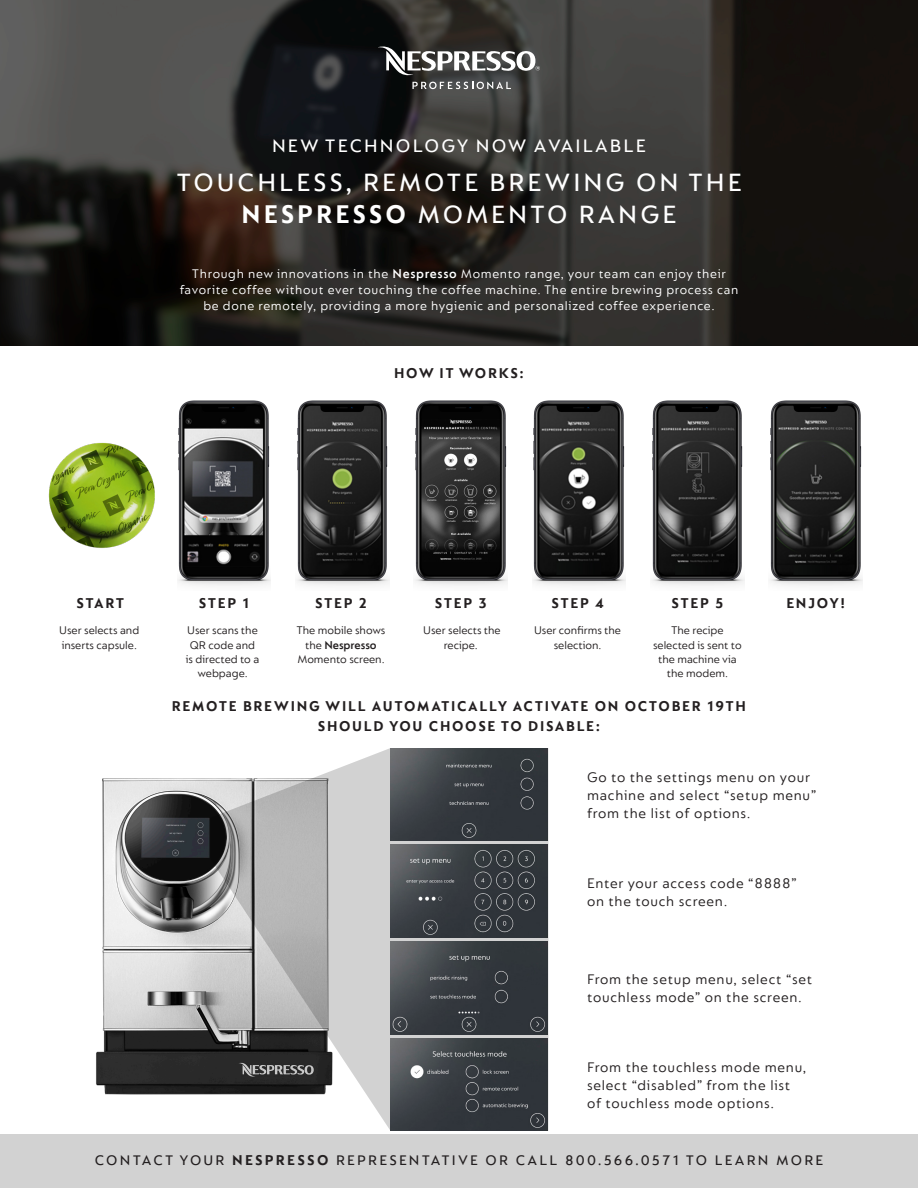
<style>
.page{position:relative;width:918px;height:1188px;background:#fff}
.page>*{position:absolute;margin:0;border:0;box-sizing:border-box;transform-origin:0 0}
.t1{font:500 27px/32.4px "Nespresso Lucas";letter-spacing:.11em;color:#fff;text-align:center}
.t2{font:500 19.5px "Nespresso Lucas";letter-spacing:.11em;color:#fff}
.t3{font:15px/18px "Nespresso Lucas";letter-spacing:.05em;color:#231f20}
.t4{font:700 15px "Nespresso Lucas";letter-spacing:.11em;color:#231f20}
.t5{font:500 15px "Nespresso Lucas";letter-spacing:.15em;color:#231f20}
.t6{font:13.5px/16.2px "Nespresso Lucas";letter-spacing:.05em;color:#fff;text-align:center}
.t7{font:12px/14.4px "Nespresso Lucas";color:#231f20;text-align:center}
.s1{font-weight:700}
.s2{font-weight:600}
</style>
<div class="page">
<svg style="left:0;top:0;width:918px;height:346px;background:#2b2826"></svg>
<svg style="left:378px;top:45px;width:162px;height:31px"></svg>
<svg style="left:412px;top:82px;width:99px;height:7px"></svg>
<div style="left:0;top:1134px;width:918px;height:54px;background:#d2d2d2"></div>
<img style="left:96px;top:778px;width:114px;height:317px">
<svg style="left:210px;top:748px;width:338px;height:382px"></svg>
<img style="left:390px;top:748px;width:158px;height:93px">
<img style="left:390px;top:941px;width:158px;height:93px">
<img style="left:390px;top:1038px;width:158px;height:93px">
<img style="left:390px;top:845px;width:158px;height:92px">
<img style="left:48px;top:442px;width:107px;height:106px">
<img style="left:178px;top:400px;width:93px;height:186px">
<img style="left:297px;top:400px;width:92px;height:186px">
<img style="left:415px;top:400px;width:92px;height:186px">
<img style="left:533px;top:400px;width:93px;height:186px">
<img style="left:652px;top:400px;width:92px;height:186px">
<img style="left:770px;top:400px;width:92px;height:186px">
<p class="t2" style="left:272px;top:134px;width:375px">NEW TECHNOLOGY NOW AVAILABLE</p>
<p class="t1" style="left:176px;top:165px;width:567px">TOUCHLESS, REMOTE BREWING ON THE<br><span class="s1">NESPRESSO</span> MOMENTO RANGE</p>
<p class="t6" style="left:180px;top:265px;width:560px">Through new innovations in the <span class="s2">Nespresso</span> Momento range, your team can enjoy their favorite coffee without ever touching the coffee machine. The entire brewing process can be done remotely, providing a more hygienic and personalized coffee experience.</p>
<p class="t4" style="left:394px;top:365px;width:131px">HOW IT WORKS:</p>
<p class="t4" style="left:77px;top:594px;width:49px">START</p>
<p class="t4" style="left:199px;top:594px;width:52px">STEP 1</p>
<p class="t4" style="left:315px;top:594px;width:53px">STEP 2</p>
<p class="t4" style="left:435px;top:594px;width:53px">STEP 3</p>
<p class="t4" style="left:552px;top:594px;width:54px">STEP 4</p>
<p class="t4" style="left:671px;top:594px;width:53px">STEP 5</p>
<p class="t4" style="left:786px;top:594px;width:60px">ENJOY!</p>
<p class="t7" style="left:59px;top:623px;width:82px;text-align:left">User selects and inserts capsule.</p>
<p class="t7" style="left:186px;top:623px;width:75px">User scans the<br>QR code and is directed to a webpage.</p>
<p class="t7" style="left:296px;top:623px;width:90px">The mobile shows the <span class="s2">Nespresso<br></span>Momento screen.</p>
<p class="t7" style="left:423px;top:623px;width:79px">User selects the recipe.</p>
<p class="t7" style="left:534px;top:623px;width:88px">User confirms the selection.</p>
<p class="t7" style="left:653px;top:623px;width:90px">The recipe selected is sent to the machine via the modem.</p>
<p class="t4" style="left:172px;top:697px;width:576px">REMOTE BREWING WILL AUTOMATICALLY ACTIVATE ON OCTOBER 19TH</p>
<p class="t4" style="left:318px;top:717px;width:284px">SHOULD YOU CHOOSE TO DISABLE:</p>
<p class="t3" style="left:587px;top:768px;width:231px">Go to the settings menu on your machine and select “setup menu” from the list of options.</p>
<p class="t3" style="left:587px;top:873px;width:212px">Enter your access code “8888” on the touch screen.</p>
<p class="t3" style="left:587px;top:970px;width:227px">From the setup menu, select “set touchless mode” on the screen.</p>
<p class="t3" style="left:587px;top:1058px;width:221px">From the touchless mode menu, select “disabled” from the list of touchless mode options.</p>
<p class="t5" style="left:95px;top:1152px;width:730px">CONTACT YOUR <span class="s1">NESPRESSO</span> REPRESENTATIVE OR CALL 800.566.0571 TO LEARN MORE</p>
</div>
